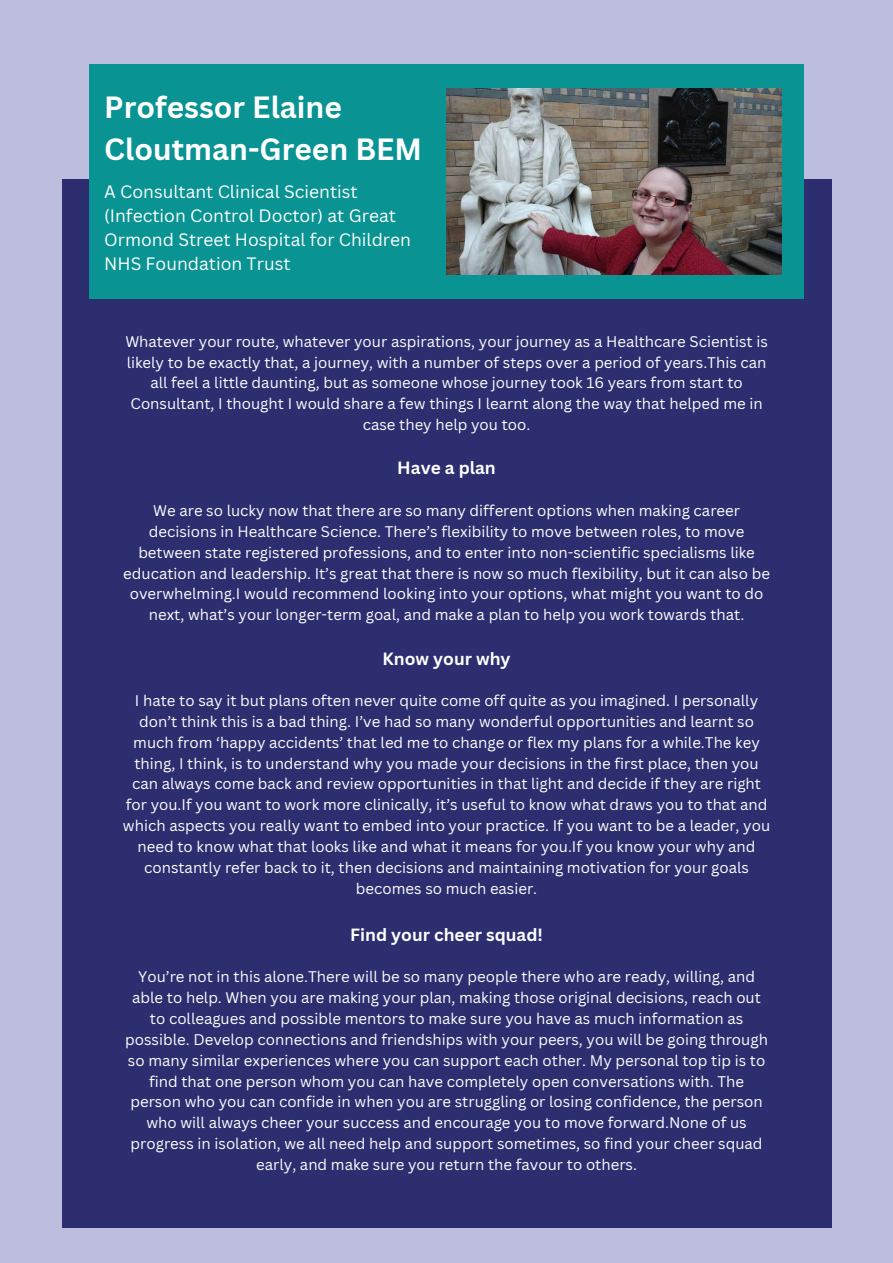
<style>
.page{position:relative;width:893px;height:1263px;background:#bdbedd}
.page>*{position:absolute;margin:0;border:0;box-sizing:border-box;transform-origin:0 0}
.t1{font:700 29.92px/41.8px "Canva Sans";color:#fff}
.t2{font:17.48px/24.2px "Canva Sans";color:#fff}
.t3{font:700 17.25px "Canva Sans";color:#fff}
.t4{font:15px/20.9px "Canva Sans";color:#fff;text-align:center}
</style>
<div class="page">
<div style="left:62px;top:179px;width:769px;height:1048px;background:#2d2e70"></div>
<div style="left:89px;top:64px;width:715px;height:235px;background:#099393"></div>
<img style="left:446px;top:89px;width:335px;height:185px">
<h2 class="t1" style="left:104px;top:85px;width:319px">Professor Elaine<br>Cloutman-Green BEM</h2>
<p class="t2" style="left:104px;top:179px;width:308px">A Consultant Clinical Scientist (Infection Control Doctor) at Great<br>Ormond Street Hospital for Children<br>NHS Foundation Trust</p>
<h1 class="t4" style="left:125px;top:330px;width:644px">Whatever your route, whatever your aspirations, your journey as a Healthcare Scientist is likely to be exactly that, a journey, with a number of steps over a period of years.This can all feel a little daunting, but as someone whose journey took 16 years from start to Consultant, I thought I would share a few things I learnt along the way that helped me in case they help you too.</h1>
<h3 class="t3" style="left:397px;top:456px;width:100px">Have a plan</h3>
<p class="t4" style="left:123px;top:500px;width:648px">We are so lucky now that there are so many different options when making career decisions in Healthcare Science. There’s flexibility to move between roles, to move between state registered professions, and to enter into non-scientific specialisms like education and leadership. It’s great that there is now so much flexibility, but it can also be overwhelming.I would recommend looking into your options, what might you want to do next, what’s your longer-term goal, and make a plan to help you work towards that.</p>
<h2 class="t3" style="left:382px;top:646px;width:129px">Know your why</h2>
<p class="t4" style="left:123px;top:690px;width:648px">I hate to say it but plans often never quite come off quite as you imagined. I personally don’t think this is a bad thing. I’ve had so many wonderful opportunities and learnt so much from ‘happy accidents’ that led me to change or flex my plans for a while.The key thing, I think, is to understand why you made your decisions in the first place, then you can always come back and review opportunities in that light and decide if they are right for you.If you want to work more clinically, it’s useful to know what draws you to that and which aspects you really want to embed into your practice. If you want to be a leader, you need to know what that looks like and what it means for you.If you know your why and constantly refer back to it, then decisions and maintaining motivation for your goals becomes so much easier.</p>
<h2 class="t3" style="left:350px;top:922px;width:194px">Find your cheer squad!</h2>
<p class="t4" style="left:125px;top:966px;width:644px">You’re not in this alone.There will be so many people there who are ready, willing, and able to help. When you are making your plan, making those original decisions, reach out to colleagues and possible mentors to make sure you have as much information as possible. Develop connections and friendships with your peers, you will be going through so many similar experiences where you can support each other. My personal top tip is to find that one person whom you can have completely open conversations with. The person who you can confide in when you are struggling or losing confidence, the person who will always cheer your success and encourage you to move forward.None of us progress in isolation, we all need help and support sometimes, so find your cheer squad early, and make sure you return the favour to others.</p>
</div>
